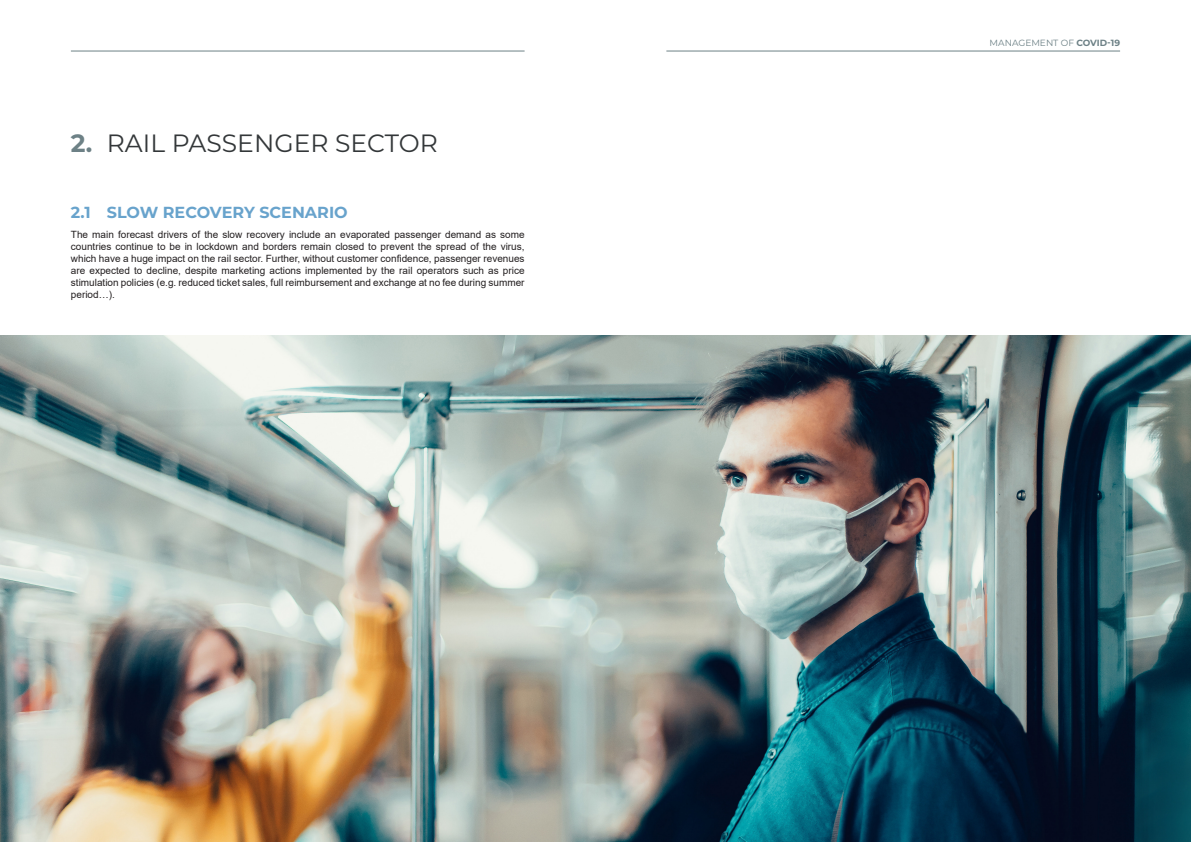
<style>
.page{position:relative;width:1191px;height:842px;background:#fff}
.page>*{position:absolute;margin:0;border:0;box-sizing:border-box;transform-origin:0 0}
.t1{font:25px "Montserrat";color:#333739}
.t2{font:700 16px "Montserrat";color:#68a3cc}
.Texte{font:10px/12px "Arial";color:#231f20;text-align:justify}
.t3{font:9px "Montserrat";color:#6d8186}
.s1{font-weight:700;color:#6d8186}
.s2{font-weight:700}
</style>
<div class="page">
<hr style="left:666px;top:51px;width:454px;height:1px;background:#6d8186">
<hr style="left:71px;top:51px;width:453px;height:1px;background:#6d8186">
<img style="left:0;top:335px;width:1191px;height:507px">
<p class="t1" style="left:71px;top:126px;width:368px"><span class="s1">2.</span> RAIL PASSENGER SECTOR</p>
<p class="t2" style="left:71px;top:201px;width:278px">2.1 SLOW RECOVERY SCENARIO</p>
<p class="Texte" style="left:71px;top:229px;width:455px">The main forecast drivers of the slow recovery include an evaporated passenger demand as some countries continue to be in lockdown and borders remain closed to prevent the spread of the virus, which have a huge impact on the rail sector. Further, without customer confidence, passenger revenues are expected to decline, despite marketing actions implemented by the rail operators such as price stimulation policies (e.g. reduced ticket sales, full reimbursement and exchange at no fee during summer period…).</p>
<p class="t3" style="left:989px;top:36px;width:132px">MANAGEMENT OF <span class="s2">COVID-19</span></p>
</div>
